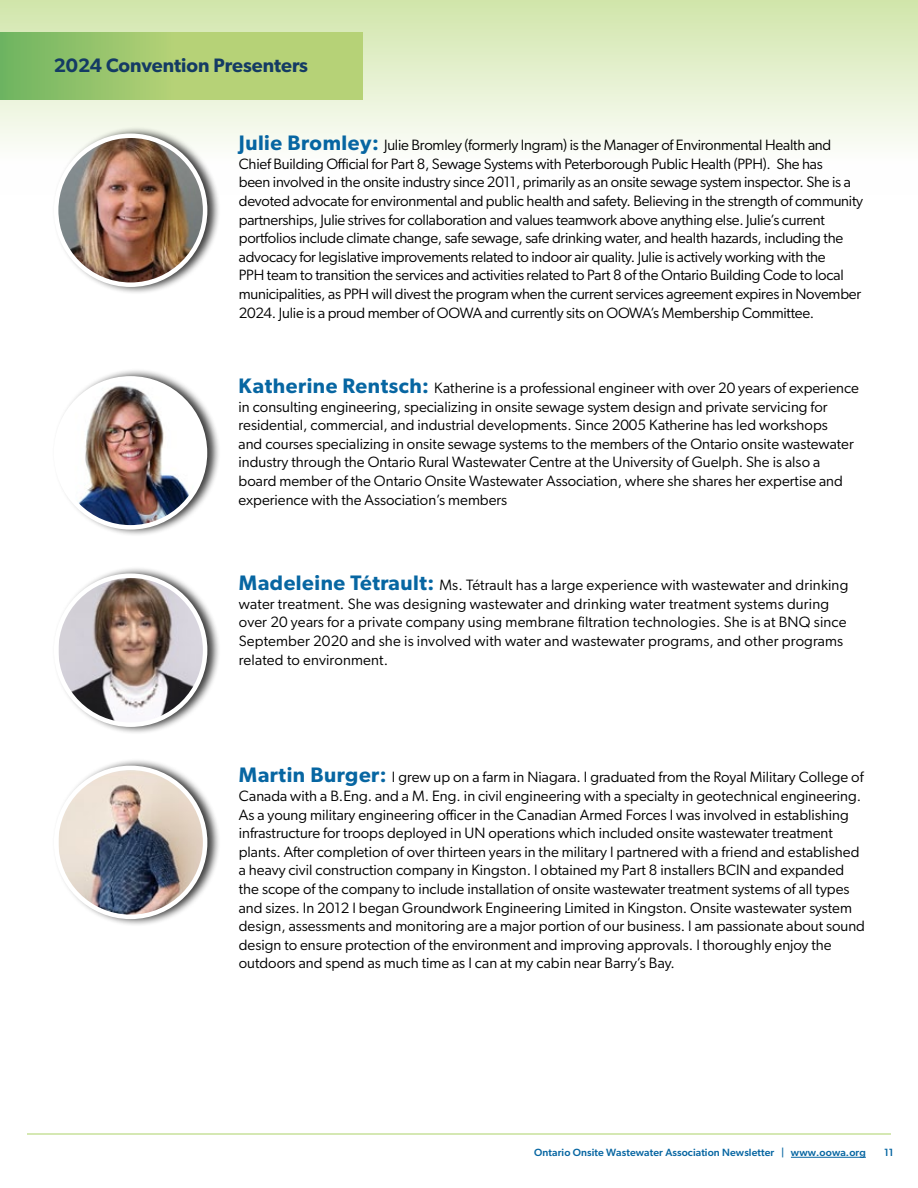
<style>
.page{position:relative;width:918px;height:1188px;background:#fff}
.page>*{position:absolute;margin:0;border:0;box-sizing:border-box;transform-origin:0 0}
.t1{font:600 19.5px "Gibson";color:#143b64}
.t2{font:15px/18.6px "Gibson";color:#000}
.t3{font:500 10.5px "Gibson";letter-spacing:.01em;color:#0766a2}
.s1{font-weight:600;font-size:21px;color:#0766a2}
</style>
<div class="page">
<hr style="left:27px;top:1134px;width:864px;height:1px;background:#add268">
<hr style="left:791px;top:1157px;width:75px;height:1px;background:#0766a2">
<div style="left:0;top:0;width:918px;height:194px;background:linear-gradient(to bottom,#d1e6ab,#fff)"></div>
<svg style="left:1px;top:32px;width:361px;height:67px;background:#a4ca71"></svg>
<div style="left:53px;top:126px;width:168px;height:168px;background:#000;opacity:.75"></div>
<img style="left:58px;top:136px;width:147px;height:149px">
<div style="left:54px;top:133px;width:153px;height:154px;border:4px solid #fff;border-radius:50%"></div>
<div style="left:53px;top:566px;width:168px;height:168px;background:#000;opacity:.75"></div>
<img style="left:59px;top:577px;width:146px;height:148px">
<div style="left:54px;top:573px;width:153px;height:154px;border:4px solid #fff;border-radius:50%"></div>
<div style="left:53px;top:758px;width:168px;height:169px;background:#000;opacity:.75"></div>
<img style="left:59px;top:769px;width:146px;height:148px">
<div style="left:54px;top:766px;width:153px;height:153px;border:4px solid #fff;border-radius:50%"></div>
<div style="left:52px;top:369px;width:169px;height:168px;background:#000;opacity:.75"></div>
<img style="left:58px;top:379px;width:147px;height:148px">
<div style="left:54px;top:376px;width:153px;height:154px;border:4px solid #fff;border-radius:50%"></div>
<h1 class="t1" style="left:54px;top:53px;width:256px">2024 Convention Presenters</h1>
<p class="t2" style="left:239px;top:136px;width:626px"><span class="s1">Julie Bromley:</span> Julie Bromley (formerly Ingram) is the Manager of Environmental Health and Chief Building Official for Part 8, Sewage Systems with Peterborough Public Health (PPH). She has<br>been involved in the onsite industry since 2011, primarily as an onsite sewage system inspector. She is a devoted advocate for environmental and public health and safety. Believing in the strength of community partnerships, Julie strives for collaboration and values teamwork above anything else. Julie’s current portfolios include climate change, safe sewage, safe drinking water, and health hazards, including the advocacy for legislative improvements related to indoor air quality. Julie is actively working with the<br>PPH team to transition the services and activities related to Part 8 of the Ontario Building Code to local municipalities, as PPH will divest the program when the current services agreement expires in November 2024. Julie is a proud member of OOWA and currently sits on OOWA’s Membership Committee.</p>
<p class="t2" style="left:239px;top:378px;width:622px"><span class="s1">Katherine Rentsch:</span> Katherine is a professional engineer with over 20 years of experience in consulting engineering, specializing in onsite sewage system design and private servicing for residential, commercial, and industrial developments. Since 2005 Katherine has led workshops<br>and courses specializing in onsite sewage systems to the members of the Ontario onsite wastewater industry through the Ontario Rural Wastewater Centre at the University of Guelph. She is also a board member of the Ontario Onsite Wastewater Association, where she shares her expertise and experience with the Association’s members</p>
<p class="t2" style="left:239px;top:576px;width:611px"><span class="s1">Madeleine Tétrault:</span> Ms. Tétrault has a large experience with wastewater and drinking water treatment. She was designing wastewater and drinking water treatment systems during over 20 years for a private company using membrane filtration technologies. She is at BNQ since September 2020 and she is involved with water and wastewater programs, and other programs related to environment.</p>
<p class="t2" style="left:239px;top:768px;width:628px"><span class="s1">Martin Burger:</span> I grew up on a farm in Niagara. I graduated from the Royal Military College of Canada with a B.Eng. and a M. Eng. in civil engineering with a specialty in geotechnical engineering.<br>As a young military engineering officer in the Canadian Armed Forces I was involved in establishing infrastructure for troops deployed in UN operations which included onsite wastewater treatment plants. After completion of over thirteen years in the military I partnered with a friend and established a heavy civil construction company in Kingston. I obtained my Part 8 installers BCIN and expanded the scope of the company to include installation of onsite wastewater treatment systems of all types and sizes. In 2012 I began Groundwork Engineering Limited in Kingston. Onsite wastewater system design, assessments and monitoring are a major portion of our business. I am passionate about sound design to ensure protection of the environment and improving approvals. I thoroughly enjoy the outdoors and spend as much time as I can at my cabin near Barry’s Bay.</p>
<p class="t3" style="left:534px;top:1146px;width:333px">Ontario Onsite Wastewater Association Newsletter | www.oowa.org</p>
<p class="t3" style="left:884px;top:1146px;width:11px">11</p>
</div>
